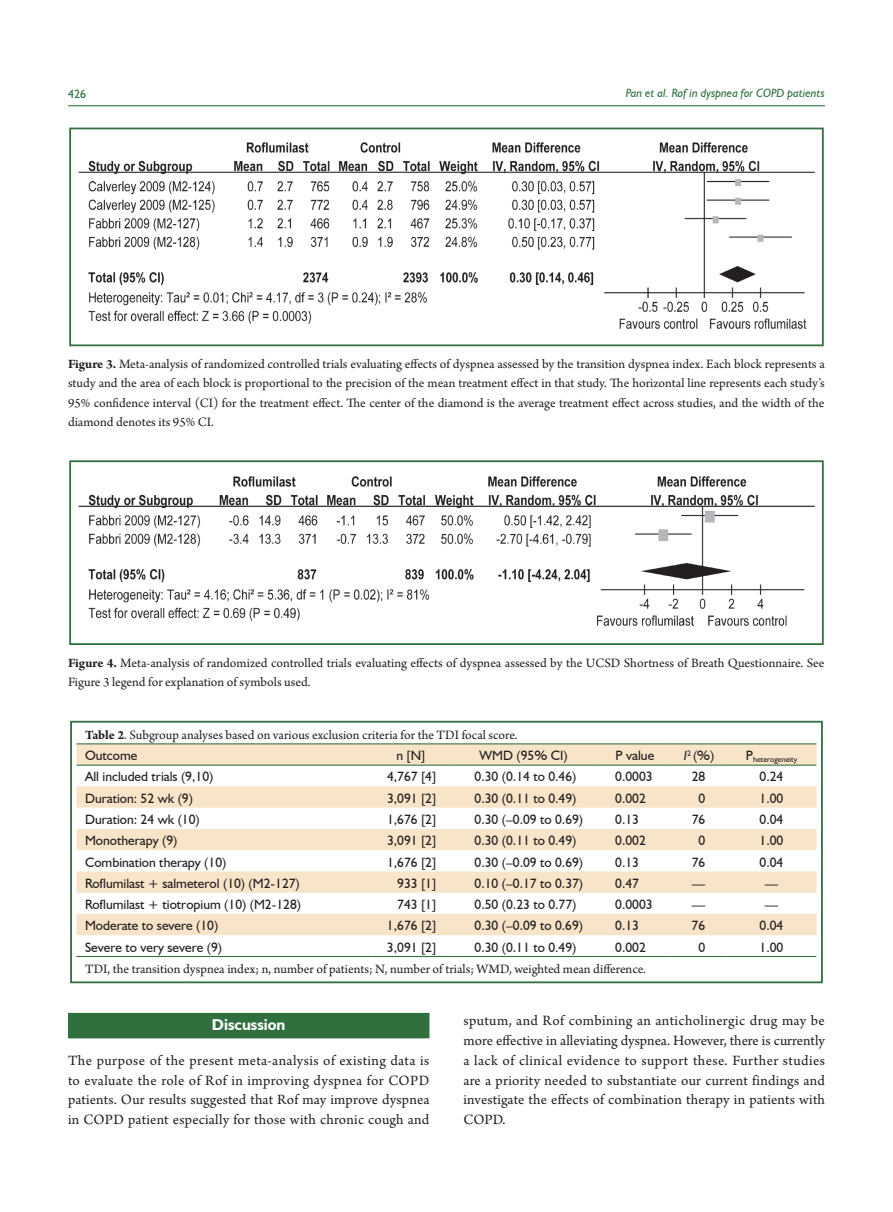
<style>
.page{position:relative;width:893px;height:1212px;background:#fff}
.page>*{position:absolute;margin:0;border:0;box-sizing:border-box;transform-origin:0 0}
.t1{font:700 15.75px "Humanist 521 BT";color:#fff}
.t2{font:15px/19.8px "Arno Pro";letter-spacing:.01em;color:#231f20;text-align:justify}
.t3{font:13.5px/19.5px "Arno Pro";color:#231f20}
.t4{font:13.5px "Humanist 521 BT";color:#231f20}
.t5{font:italic 12px "Humanist 521 BT";color:#30703e}
.t6{font:12px "Humanist 521 BT";color:#30703e}
.t7{font:7.8px "Humanist 521 BT";color:#231f20}
.s1{font-weight:700}
.s2{font-style:italic}
</style>
<div class="page">
<hr style="left:68px;top:105px;width:757px;height:1px;background:#30703e">
<div style="left:68px;top:1013px;width:361px;height:25px;background:#30703e"></div>
<img style="left:78px;top:142px;width:737px;height:187px">
<div style="left:69px;top:128px;width:755px;height:218px;border:2px solid #30703e"></div>
<img style="left:78px;top:476px;width:737px;height:150px">
<div style="left:69px;top:460px;width:755px;height:185px;border:2px solid #30703e"></div>
<svg style="left:77px;top:744px;width:739px;height:191px;fill:#f8e4c9"></svg>
<hr style="left:77px;top:743px;width:296px;height:1px;background:#30703e">
<hr style="left:373px;top:743px;width:76px;height:1px;background:#30703e">
<hr style="left:449px;top:743px;width:149px;height:1px;background:#30703e">
<hr style="left:598px;top:743px;width:74px;height:1px;background:#30703e">
<hr style="left:672px;top:743px;width:55px;height:1px;background:#30703e">
<hr style="left:727px;top:743px;width:89px;height:1px;background:#30703e">
<hr style="left:77px;top:764px;width:296px;height:2px;background:#30703e">
<hr style="left:373px;top:764px;width:76px;height:2px;background:#30703e">
<hr style="left:449px;top:764px;width:149px;height:2px;background:#30703e">
<hr style="left:598px;top:764px;width:74px;height:2px;background:#30703e">
<hr style="left:672px;top:764px;width:55px;height:2px;background:#30703e">
<hr style="left:727px;top:764px;width:89px;height:2px;background:#30703e">
<hr style="left:77px;top:956px;width:296px;height:1px;background:#30703e">
<hr style="left:373px;top:956px;width:76px;height:1px;background:#30703e">
<hr style="left:449px;top:956px;width:149px;height:1px;background:#30703e">
<hr style="left:598px;top:956px;width:74px;height:1px;background:#30703e">
<hr style="left:672px;top:956px;width:55px;height:1px;background:#30703e">
<hr style="left:727px;top:956px;width:89px;height:1px;background:#30703e">
<div style="left:70px;top:721px;width:753px;height:262px;border:2px solid #30703e"></div>
<p class="t6" style="left:68px;top:86px;width:20px">426</p>
<p class="t5" style="left:626px;top:86px;width:200px">Pan et al. Rof in dyspnea for COPD patients</p>
<p class="t3" style="left:68px;top:354px;width:758px;text-align:justify"><span class="s1">Figure 3.</span> Meta-analysis of randomized controlled trials evaluating effects of dyspnea assessed by the transition dyspnea index. Each block represents a study and the area of each block is proportional to the precision of the mean treatment effect in that study. The horizontal line represents each study’s 95% confidence interval (CI) for the treatment effect. The center of the diamond is the average treatment effect across studies, and the width of the diamond denotes its 95% CI.</p>
<p class="t3" style="left:68px;top:654px;width:758px"><span class="s1">Figure 4.</span> Meta-analysis of randomized controlled trials evaluating effects of dyspnea assessed by the UCSD Shortness of Breath Questionnaire. See<br>Figure 3 legend for explanation of symbols used.</p>
<p class="t3" style="left:85px;top:725px;width:434px"><span class="s1">Table 2</span>. Subgroup analyses based on various exclusion criteria for the TDI focal score.</p>
<p class="t4" style="left:85px;top:747px;width:54px">Outcome</p>
<p class="t4" style="left:396px;top:747px;width:31px">n [N]</p>
<p class="t4" style="left:480px;top:747px;width:90px">WMD (95% CI)</p>
<p class="t4" style="left:616px;top:747px;width:40px">P value</p>
<p class="t4" style="left:684px;top:747px;width:32px"><span class="s2">I</span><sup>2</sup> (%)</p>
<p class="t7" style="left:746px;top:754px;width:53px"><sup>P</sup>heterogeneity</p>
<p class="t4" style="left:85px;top:768px;width:130px">All included trials (9,10)</p>
<p class="t4" style="left:387px;top:768px;width:51px">4,767 [4]</p>
<p class="t4" style="left:475px;top:768px;width:103px">0.30 (0.14 to 0.46)</p>
<p class="t4" style="left:615px;top:768px;width:39px">0.0003</p>
<p class="t4" style="left:692px;top:768px;width:15px">28</p>
<p class="t4" style="left:760px;top:768px;width:25px">0.24</p>
<p class="t4" style="left:85px;top:790px;width:109px">Duration: 52 wk (9)</p>
<p class="t4" style="left:387px;top:790px;width:51px">3,091 [2]</p>
<p class="t4" style="left:475px;top:790px;width:103px">0.30 (0.11 to 0.49)</p>
<p class="t4" style="left:615px;top:790px;width:32px">0.002</p>
<p class="t4" style="left:698px;top:790px;width:8px">0</p>
<p class="t4" style="left:760px;top:790px;width:25px">1.00</p>
<p class="t4" style="left:85px;top:811px;width:116px">Duration: 24 wk (10)</p>
<p class="t4" style="left:387px;top:811px;width:51px">1,676 [2]</p>
<p class="t4" style="left:475px;top:811px;width:110px">0.30 (–0.09 to 0.69)</p>
<p class="t4" style="left:615px;top:811px;width:25px">0.13</p>
<p class="t4" style="left:692px;top:811px;width:15px">76</p>
<p class="t4" style="left:760px;top:811px;width:25px">0.04</p>
<p class="t4" style="left:85px;top:832px;width:94px">Monotherapy (9)</p>
<p class="t4" style="left:387px;top:832px;width:51px">3,091 [2]</p>
<p class="t4" style="left:475px;top:832px;width:103px">0.30 (0.11 to 0.49)</p>
<p class="t4" style="left:615px;top:832px;width:32px">0.002</p>
<p class="t4" style="left:698px;top:832px;width:8px">0</p>
<p class="t4" style="left:760px;top:832px;width:25px">1.00</p>
<p class="t4" style="left:85px;top:853px;width:143px">Combination therapy (10)</p>
<p class="t4" style="left:387px;top:853px;width:51px">1,676 [2]</p>
<p class="t4" style="left:475px;top:853px;width:110px">0.30 (–0.09 to 0.69)</p>
<p class="t4" style="left:615px;top:853px;width:25px">0.13</p>
<p class="t4" style="left:692px;top:853px;width:15px">76</p>
<p class="t4" style="left:760px;top:853px;width:25px">0.04</p>
<p class="t4" style="left:85px;top:875px;width:216px">Roflumilast + salmeterol (10) (M2-127)</p>
<p class="t4" style="left:397px;top:875px;width:41px">933 [1]</p>
<p class="t4" style="left:475px;top:875px;width:110px">0.10 (–0.17 to 0.37)</p>
<p class="t4" style="left:615px;top:875px;width:25px">0.47</p>
<p class="t4" style="left:692px;top:875px;width:15px">—</p>
<p class="t4" style="left:765px;top:875px;width:15px">—</p>
<p class="t4" style="left:85px;top:896px;width:218px">Roflumilast + tiotropium (10) (M2-128)</p>
<p class="t4" style="left:397px;top:896px;width:41px">743 [1]</p>
<p class="t4" style="left:475px;top:896px;width:103px">0.50 (0.23 to 0.77)</p>
<p class="t4" style="left:615px;top:896px;width:39px">0.0003</p>
<p class="t4" style="left:692px;top:896px;width:15px">—</p>
<p class="t4" style="left:765px;top:896px;width:15px">—</p>
<p class="t4" style="left:85px;top:917px;width:135px">Moderate to severe (10)</p>
<p class="t4" style="left:387px;top:917px;width:51px">1,676 [2]</p>
<p class="t4" style="left:475px;top:917px;width:110px">0.30 (–0.09 to 0.69)</p>
<p class="t4" style="left:615px;top:917px;width:25px">0.13</p>
<p class="t4" style="left:692px;top:917px;width:15px">76</p>
<p class="t4" style="left:759px;top:917px;width:25px">0.04</p>
<p class="t4" style="left:85px;top:939px;width:139px">Severe to very severe (9)</p>
<p class="t4" style="left:387px;top:939px;width:51px">3,091 [2]</p>
<p class="t4" style="left:475px;top:939px;width:103px">0.30 (0.11 to 0.49)</p>
<p class="t4" style="left:615px;top:939px;width:32px">0.002</p>
<p class="t4" style="left:698px;top:939px;width:8px">0</p>
<p class="t4" style="left:759px;top:939px;width:25px">1.00</p>
<p class="t3" style="left:85px;top:959px;width:562px">TDI, the transition dyspnea index; n, number of patients; N, number of trials; WMD, weighted mean difference.</p>
<p class="t1" style="left:212px;top:1015px;width:75px">Discussion</p>
<p class="t2" style="left:68px;top:1051px;width:363px">The purpose of the present meta-analysis of existing data is to evaluate the role of Rof in improving dyspnea for COPD patients. Our results suggested that Rof may improve dyspnea in COPD patient especially for those with chronic cough and</p>
<p class="t2" style="left:463px;top:1012px;width:363px">sputum, and Rof combining an anticholinergic drug may be more effective in alleviating dyspnea. However, there is currently a lack of clinical evidence to support these. Further studies are a priority needed to substantiate our current findings and investigate the effects of combination therapy in patients with COPD.</p>
</div>
